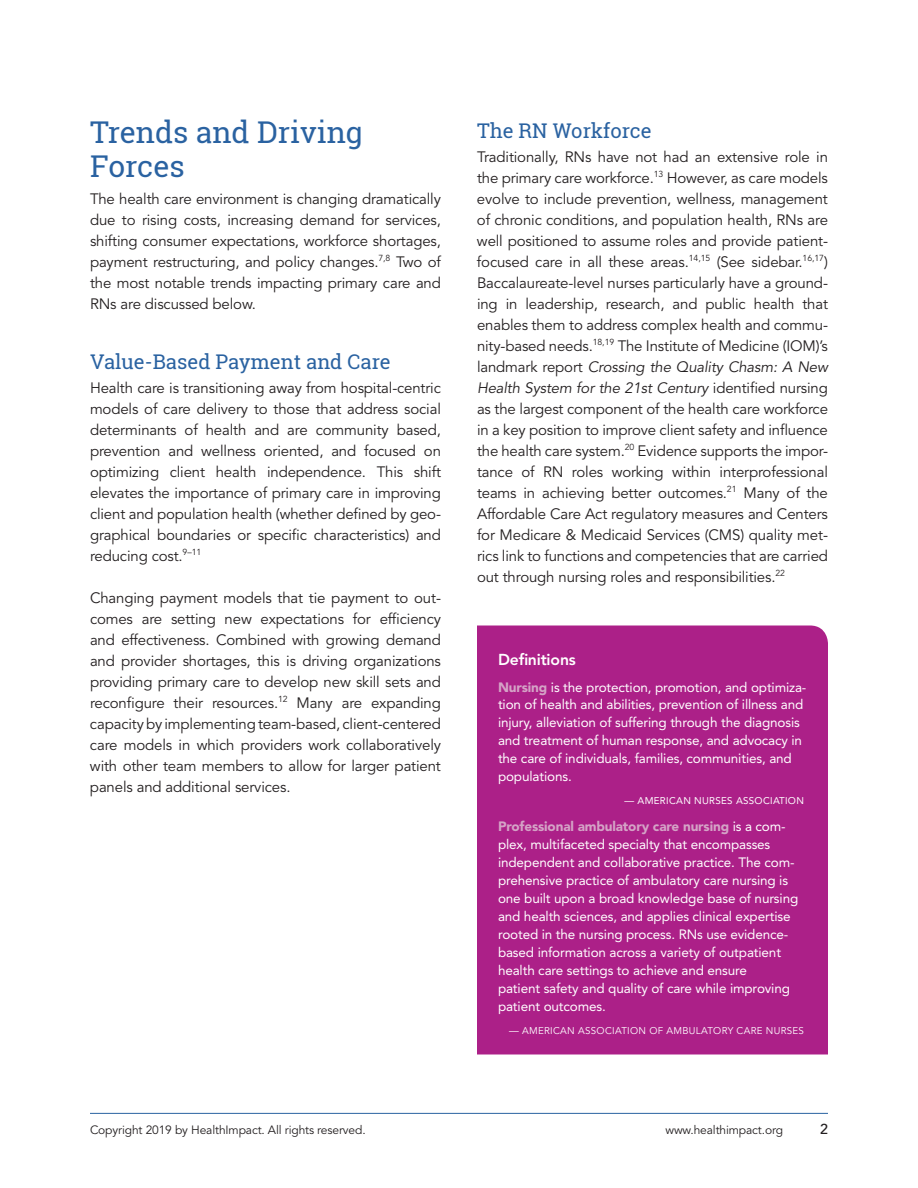
<style>
.page{position:relative;width:918px;height:1188px;background:#fff}
.page>*{position:absolute;margin:0;border:0;box-sizing:border-box;transform-origin:0 0}
.t1{font:30px/34.5px "Roboto Slab";color:#2a62a1}
.t2{font:20.25px "Roboto Slab";color:#2a62a1}
.t3{font:800 15.75px "Avenir LT Std";letter-spacing:-.01em;color:#fff}
.t4{font:15px/21px "Avenir LT Std";letter-spacing:-.01em;color:#231f20;text-align:justify}
.t5{font:500 14.25px "Avenir LT Std";color:#231f20}
.t6{font:13.5px/18px "Avenir LT Std";letter-spacing:-.01em;color:#fff}
.t7{font:12px "Avenir LT Std";letter-spacing:-.01em;color:#231f20}
.t8{font:9.75px "Avenir LT Std";letter-spacing:.03em;color:#fff}
.t9{font:9.75px "Avenir LT Std";letter-spacing:.03em;color:#fff}
.s1{font-style:italic}
.s2{font-weight:900;color:#d4a3c6}
</style>
<div class="page">
<div style="left:477px;top:626px;width:351px;height:428px;background:#ac2088"></div>
<hr style="left:90px;top:1113px;width:738px;height:1px;background:#2a62a1">
<h1 class="t1" style="left:90px;top:114px;width:274px">Trends and Driving<br>Forces</h1>
<p class="t4" style="left:90px;top:189px;width:353px">The health care environment is changing dramatically due to rising costs, increasing demand for services, shifting consumer expectations, workforce shortages, payment restructuring, and policy changes.<sup>7,8</sup> Two of the most notable trends impacting primary care and RNs are discussed below.</p>
<h2 class="t2" style="left:90px;top:348px;width:302px">Value-Based Payment and Care</h2>
<p class="t4" style="left:90px;top:378px;width:353px">Health care is transitioning away from hospital-centric models of care delivery to those that address social determinants of health and are community based, prevention and wellness oriented, and focused on optimizing client health independence. This shift elevates the importance of primary care in improving client and population health (whether defined by geo&shy;graphical boundaries or specific characteristics) and reducing cost.<sup>9–11</sup></p>
<p class="t4" style="left:90px;top:588px;width:353px">Changing payment models that tie payment to out&shy;comes are setting new expectations for efficiency and effectiveness. Combined with growing demand and provider shortages, this is driving organizations providing primary care to develop new skill sets and reconfigure their resources.<sup>12</sup> Many are expanding capacity by implementing team-based, client-centered care models in which providers work collaboratively with other team members to allow for larger patient panels and additional services.</p>
<h2 class="t2" style="left:477px;top:117px;width:176px">The RN Workforce</h2>
<p class="t4" style="left:477px;top:147px;width:353px">Traditionally, RNs have not had an extensive role in the primary care workforce.<sup>13</sup> However, as care models evolve to include prevention, wellness, management of chronic conditions, and population health, RNs are well positioned to assume roles and provide patient&shy;focused care in all these areas.<sup>14,15</sup> (See sidebar.<sup>16,17</sup>)<br>Baccalaureate-level nurses particularly have a ground&shy;ing in leadership, research, and public health that enables them to address complex health and commu&shy;nity-based needs.<sup>18,19</sup> The Institute of Medicine (IOM)’s landmark report <span class="s1">Crossing the Quality Chasm: A New Health System for the 21st Century</span> identified nursing as the largest component of the health care workforce in a key position to improve client safety and influence the health care system.<sup>20</sup> Evidence supports the impor&shy;tance of RN roles working within interprofessional teams in achieving better outcomes.<sup>21</sup> Many of the Affordable Care Act regulatory measures and Centers for Medicare &amp; Medicaid Services (CMS) quality met&shy;rics link to functions and competencies that are carried out through nursing roles and responsibilities.<sup>22</sup></p>
<p class="t3" style="left:498px;top:650px;width:79px">Definitions</p>
<p class="t6" style="left:498px;top:678px;width:310px"><span class="s2">Nursing</span> is the protection, promotion, and optimiza&shy;tion of health and abilities, prevention of illness and injury, alleviation of suffering through the diagnosis and treatment of human response, and advocacy in the care of individuals, families, communities, and populations.</p>
<p class="t9" style="left:625px;top:795px;width:181px">— AMERICAN NURSES ASSOCIATION</p>
<p class="t6" style="left:498px;top:817px;width:302px"><span class="s2">Professional ambulatory care nursing</span> is a com&shy;plex, multifaceted specialty that encompasses independent and collaborative practice. The com&shy;prehensive practice of ambulatory care nursing is one built upon a broad knowledge base of nursing and health sciences, and applies clinical expertise rooted in the nursing process. RNs use evidence&shy;based information across a variety of outpatient health care settings to achieve and ensure<br>patient safety and quality of care while improving patient outcomes.</p>
<p class="t8" style="left:509px;top:1025px;width:296px">— AMERICAN ASSOCIATION OF AMBULATORY CARE NURSES</p>
<p class="t7" style="left:90px;top:1123px;width:277px">Copyright 2019 by HealthImpact. All rights reserved.</p>
<p class="t7" style="left:666px;top:1123px;width:119px">www.healthimpact.org</p>
<p class="t5" style="left:820px;top:1121px;width:9px">2</p>
</div>
